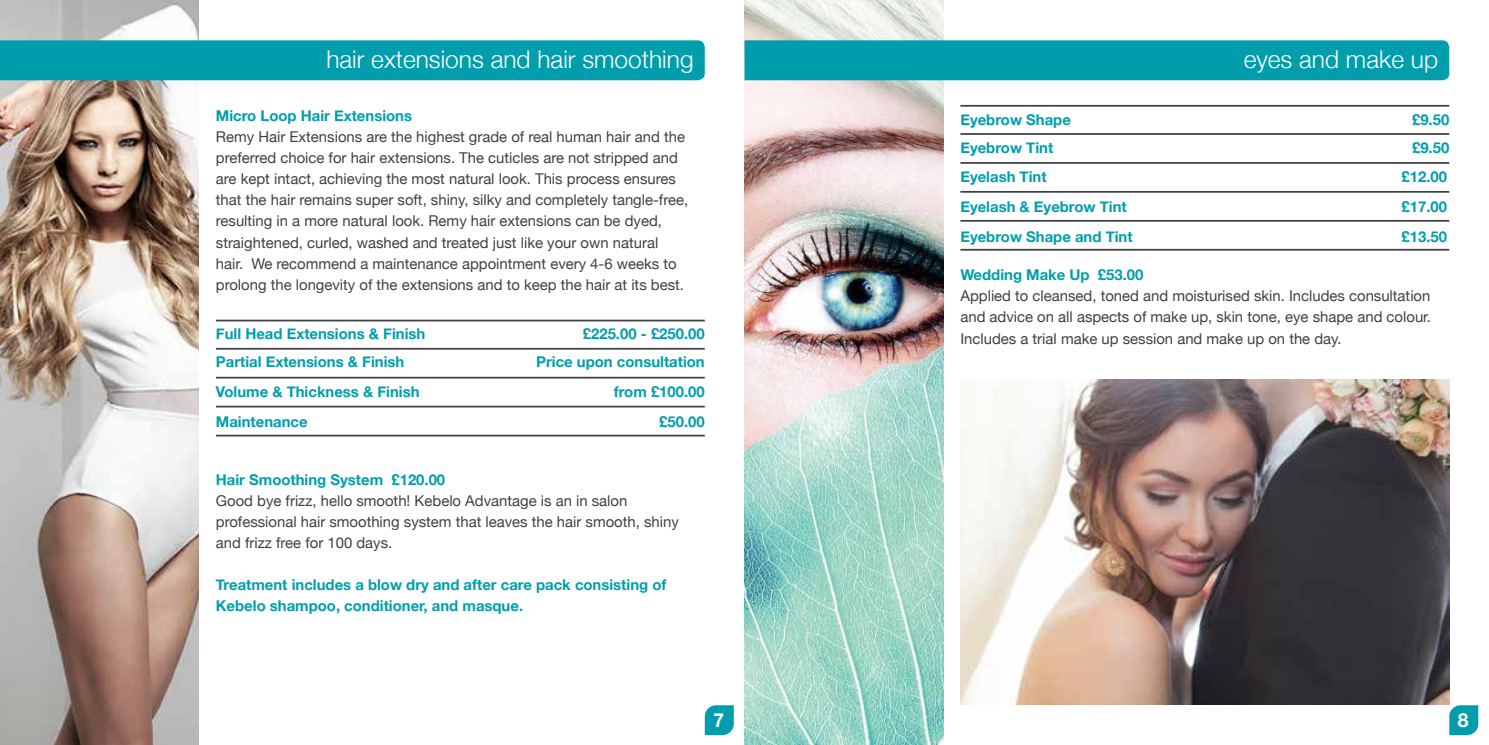
<style>
.page{position:relative;width:1489px;height:745px;background:#fff}
.page>*{position:absolute;margin:0;border:0;box-sizing:border-box;transform-origin:0 0}
.t1{font:300 24.5px "Helvetica Neue";color:#fff}
.t2{font:700 19.25px "Helvetica Neue";color:#fff}
.t3{font:14.88px/21px "Helvetica Neue";color:#414042}
.t4{font:700 14.88px/21px "Helvetica Neue";color:#009ead}
</style>
<div class="page">
<svg style="left:1449px;top:704px;width:28px;height:30px"></svg>
<svg style="left:704px;top:705px;width:29px;height:29px"></svg>
<img style="left:744px;top:0;width:199px;height:744px">
<div style="left:744px;top:40px;width:705px;height:40px;background:#009ead"></div>
<hr style="left:960px;top:105px;width:489px;height:2px;background:#414042">
<hr style="left:960px;top:133px;width:489px;height:2px;background:#414042">
<hr style="left:960px;top:191px;width:489px;height:1px;background:#414042">
<hr style="left:960px;top:220px;width:489px;height:1px;background:#414042">
<hr style="left:960px;top:162px;width:489px;height:2px;background:#414042">
<hr style="left:960px;top:249px;width:489px;height:1px;background:#414042">
<img style="left:960px;top:379px;width:489px;height:325px">
<hr style="left:216px;top:319px;width:488px;height:2px;background:#414042">
<hr style="left:216px;top:347px;width:488px;height:2px;background:#414042">
<hr style="left:216px;top:405px;width:488px;height:2px;background:#414042">
<hr style="left:216px;top:434px;width:488px;height:2px;background:#414042">
<hr style="left:216px;top:376px;width:488px;height:2px;background:#414042">
<img style="left:0;top:0;width:198px;height:744px">
<div style="left:0;top:40px;width:704px;height:40px;background:#009ead"></div>
<h1 class="t1" style="left:326px;top:40px;width:369px">hair extensions and hair smoothing</h1>
<p class="t4" style="left:216px;top:106px;width:198px">Micro Loop Hair Extensions</p>
<p class="t3" style="left:216px;top:127px;width:473px">Remy Hair Extensions are the highest grade of real human hair and the preferred choice for hair extensions. The cuticles are not stripped and are kept intact, achieving the most natural look. This process ensures that the hair remains super soft, shiny, silky and completely tangle-free, resulting in a more natural look. Remy hair extensions can be dyed, straightened, curled, washed and treated just like your own natural hair. We recommend a maintenance appointment every 4-6 weeks to prolong the longevity of the extensions and to keep the hair at its best.</p>
<p class="t4" style="left:216px;top:324px;width:211px">Full Head Extensions &amp; Finish</p>
<p class="t4" style="left:583px;top:324px;width:123px">£225.00 - £250.00</p>
<p class="t4" style="left:216px;top:352px;width:190px">Partial Extensions &amp; Finish</p>
<p class="t4" style="left:536px;top:352px;width:170px">Price upon consultation</p>
<p class="t4" style="left:216px;top:381px;width:205px">Volume &amp; Thickness &amp; Finish</p>
<p class="t4" style="left:613px;top:381px;width:92px">from £100.00</p>
<p class="t4" style="left:216px;top:411px;width:93px">Maintenance</p>
<p class="t4" style="left:659px;top:411px;width:47px">£50.00</p>
<p class="t4" style="left:216px;top:469px;width:231px">Hair Smoothing System £120.00</p>
<p class="t3" style="left:216px;top:490px;width:464px">Good bye frizz, hello smooth! Kebelo Advantage is an in salon professional hair smoothing system that leaves the hair smooth, shiny and frizz free for 100 days.</p>
<p class="t4" style="left:216px;top:574px;width:452px">Treatment includes a blow dry and after care pack consisting of<br>Kebelo shampoo, conditioner, and masque.</p>
<h1 class="t1" style="left:1243px;top:40px;width:196px">eyes and make up</h1>
<p class="t4" style="left:960px;top:109px;width:112px">Eyebrow Shape</p>
<p class="t4" style="left:1411px;top:109px;width:39px">£9.50</p>
<p class="t4" style="left:960px;top:137px;width:94px">Eyebrow Tint</p>
<p class="t4" style="left:1411px;top:137px;width:39px">£9.50</p>
<p class="t4" style="left:960px;top:167px;width:88px">Eyelash Tint</p>
<p class="t4" style="left:1401px;top:167px;width:47px">£12.00</p>
<p class="t4" style="left:960px;top:197px;width:168px">Eyelash &amp; Eyebrow Tint</p>
<p class="t4" style="left:1401px;top:197px;width:47px">£17.00</p>
<p class="t4" style="left:960px;top:226px;width:174px">Eyebrow Shape and Tint</p>
<p class="t4" style="left:1401px;top:226px;width:47px">£13.50</p>
<p class="t4" style="left:960px;top:265px;width:184px">Wedding Make Up £53.00</p>
<p class="t3" style="left:960px;top:286px;width:472px;text-align:justify">Applied to cleansed, toned and moisturised skin. Includes consultation and advice on all aspects of make up, skin tone, eye shape and colour.<br>Includes a trial make up session and make up on the day.</p>
<p class="t2" style="left:713px;top:704px;width:12px">7</p>
<p class="t2" style="left:1457px;top:704px;width:12px">8</p>
</div>
